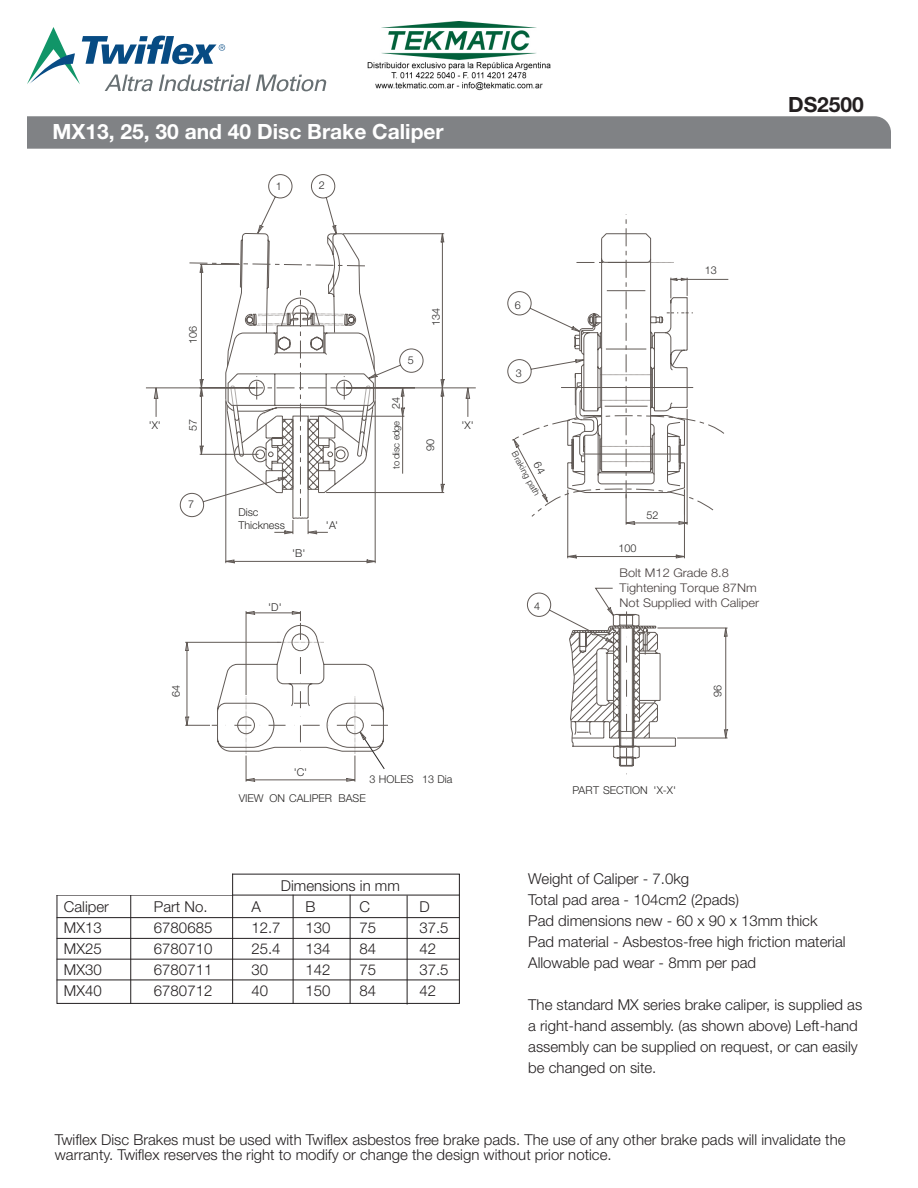
<style>
.page{position:relative;width:918px;height:1188px;background:#fff}
.page>*{position:absolute;margin:0;border:0;box-sizing:border-box;transform-origin:0 0}
.t1{font:700 21px "Helvetica Neue LT Std";color:#fff}
.t2{font:700 21px "Helvetica Neue LT Std";color:#231f20}
.t3{font:300 15px/21px "Helvetica Neue LT Std";color:#231f20}
.t4{font:300 12px/15px "Helvetica Neue LT Std";color:#463e3d;scale:1.07 1}
.t5{font:300 10.8px "Helvetica Neue LT Std";color:#282625}
.t6{font:300 9.45px "Helvetica Neue LT Std";letter-spacing:-.04em;color:#282625}
.t7{font:300 8.7px "Helvetica Neue LT Std";color:#282625}
.s1{font-size:10.8px}
</style>
<div class="page">
<svg style="left:27px;top:27px;width:299px;height:64px"></svg>
<div style="left:27px;top:116px;width:864px;height:33px;background:#808285"></div>
<svg style="left:153px;top:224px;width:575px;height:558px"></svg>
<hr style="left:200px;top:264px;width:40px;height:1px;background:#615a56">
<div style="left:57px;top:874px;width:403px;height:130px;border:1px solid #231f20"></div>
<hr style="left:57px;top:895px;width:403px;height:1px;background:#231f20">
<hr style="left:57px;top:917px;width:403px;height:1px;background:#231f20">
<hr style="left:57px;top:938px;width:403px;height:1px;background:#231f20">
<hr style="left:57px;top:959px;width:403px;height:1px;background:#231f20">
<hr style="left:57px;top:980px;width:403px;height:1px;background:#231f20">
<hr style="left:130px;top:895px;width:1px;height:109px;background:#231f20">
<hr style="left:232px;top:874px;width:1px;height:130px;background:#231f20">
<hr style="left:293px;top:895px;width:1px;height:109px;background:#231f20">
<hr style="left:350px;top:895px;width:1px;height:109px;background:#231f20">
<hr style="left:407px;top:895px;width:1px;height:110px;background:#231f20">
<div style="left:55px;top:871px;width:177px;height:24px;background:#fff"></div>
<img style="left:367px;top:21px;width:184px;height:70px">
<svg style="left:511px;top:214px;width:214px;height:303px"></svg>
<h1 class="t1" style="left:52px;top:118px;width:393px">MX13, 25, 30 and 40 Disc Brake Caliper</h1>
<p class="t5" style="left:276px;top:180px;width:8px">1</p>
<p class="t5" style="left:319px;top:179px;width:8px">2</p>
<h1 class="t2" style="left:788px;top:91px;width:77px">DS2500</h1>
<p class="t5" style="left:186px;top:344px;width:20px;rotate:-90deg">106</p>
<p class="t5" style="left:408px;top:354px;width:8px">5</p>
<p class="t5" style="left:429px;top:326px;width:20px;rotate:-90deg">134</p>
<p class="t6" style="left:390px;top:469px;width:73px;rotate:-90deg">to disc edge <span class="s1">24</span></p>
<p class="t5" style="left:186px;top:431px;width:14px;rotate:-90deg">57</p>
<p class="t5" style="left:149px;top:419px;width:14px">'X'</p>
<p class="t5" style="left:462px;top:419px;width:14px">'X'</p>
<p class="t5" style="left:424px;top:451px;width:13px;rotate:-90deg">90</p>
<p class="t5" style="left:515px;top:298px;width:8px">6</p>
<p class="t5" style="left:516px;top:366px;width:8px">3</p>
<p class="t7" style="left:519px;top:449px;width:51px;rotate:61deg">B gni kar htap</p>
<p class="t5" style="left:705px;top:264px;width:14px">13</p>
<p class="t5" style="left:188px;top:498px;width:8px">7</p>
<p class="t5" style="left:238px;top:506px;width:22px">Disc</p>
<p class="t5" style="left:646px;top:508px;width:14px">52</p>
<p class="t5" style="left:238px;top:519px;width:48px">Thickness</p>
<p class="t5" style="left:326px;top:519px;width:14px">'A'</p>
<p class="t5" style="left:618px;top:541px;width:20px">100</p>
<p class="t5" style="left:292px;top:547px;width:15px">'B'</p>
<p class="t4" style="left:620px;top:565px;width:130px">Bolt M12 Grade 8.8<br>Tightening Torque 87Nm</p>
<p class="t5" style="left:268px;top:600px;width:15px">'D'</p>
<p class="t5" style="left:534px;top:600px;width:8px">4</p>
<p class="t4" style="left:620px;top:595px;width:132px">Not Supplied with Caliper</p>
<p class="t5" style="left:169px;top:697px;width:13px;rotate:-90deg">64</p>
<p class="t5" style="left:711px;top:697px;width:13px;rotate:-90deg">96</p>
<p class="t5" style="left:294px;top:766px;width:15px">'C'</p>
<p class="t5" style="left:370px;top:773px;width:84px">3 HOLES 13 Dia</p>
<p class="t5" style="left:239px;top:791px;width:129px">VIEW ON CALIPER BASE</p>
<p class="t5" style="left:572px;top:784px;width:105px">PART SECTION 'X-X'</p>
<p class="t3" style="left:281px;top:875px;width:121px">Dimensions in mm</p>
<p class="t3" style="left:64px;top:896px;width:47px">Caliper</p>
<p class="t3" style="left:154px;top:896px;width:55px">Part No.</p>
<p class="t3" style="left:251px;top:896px;width:11px">A</p>
<p class="t3" style="left:305px;top:896px;width:12px">B</p>
<p class="t3" style="left:359px;top:896px;width:12px">C</p>
<p class="t3" style="left:419px;top:896px;width:12px">D</p>
<p class="t3" style="left:64px;top:917px;width:39px">MX13</p>
<p class="t3" style="left:154px;top:917px;width:60px">6780685</p>
<p class="t3" style="left:251px;top:917px;width:31px">12.7</p>
<p class="t3" style="left:305px;top:917px;width:27px">130</p>
<p class="t3" style="left:359px;top:917px;width:18px">75</p>
<p class="t3" style="left:419px;top:917px;width:31px">37.5</p>
<p class="t3" style="left:64px;top:938px;width:39px">MX25</p>
<p class="t3" style="left:154px;top:938px;width:60px">6780710</p>
<p class="t3" style="left:251px;top:938px;width:31px">25.4</p>
<p class="t3" style="left:305px;top:938px;width:27px">134</p>
<p class="t3" style="left:359px;top:938px;width:18px">84</p>
<p class="t3" style="left:419px;top:938px;width:18px">42</p>
<p class="t3" style="left:64px;top:959px;width:39px">MX30</p>
<p class="t3" style="left:154px;top:959px;width:60px">6780711</p>
<p class="t3" style="left:251px;top:959px;width:18px">30</p>
<p class="t3" style="left:305px;top:959px;width:27px">142</p>
<p class="t3" style="left:359px;top:959px;width:18px">75</p>
<p class="t3" style="left:419px;top:959px;width:31px">37.5</p>
<p class="t3" style="left:64px;top:980px;width:39px">MX40</p>
<p class="t3" style="left:154px;top:980px;width:60px">6780712</p>
<p class="t3" style="left:251px;top:980px;width:18px">40</p>
<p class="t3" style="left:305px;top:980px;width:27px">150</p>
<p class="t3" style="left:359px;top:980px;width:18px">84</p>
<p class="t3" style="left:419px;top:980px;width:18px">42</p>
<p class="t3" style="left:528px;top:868px;width:319px">Weight of Caliper - 7.0kg<br>Total pad area - 104cm2 (2pads)<br>Pad dimensions new - 60 x 90 x 13mm thick Pad material - Asbestos-free high friction material Allowable pad wear - 8mm per pad</p>
<p class="t3" style="left:528px;top:994px;width:335px">The standard MX series brake caliper, is supplied as a right-hand assembly. (as shown above) Left-hand assembly can be supplied on request, or can easily be changed on site.</p>
<p class="t3" style="left:55px;top:1132px;width:792px;line-height:15px">Twiflex Disc Brakes must be used with Twiflex asbestos free brake pads. The use of any other brake pads will invalidate the warranty. Twiflex reserves the right to modify or change the design without prior notice.</p>
</div>
